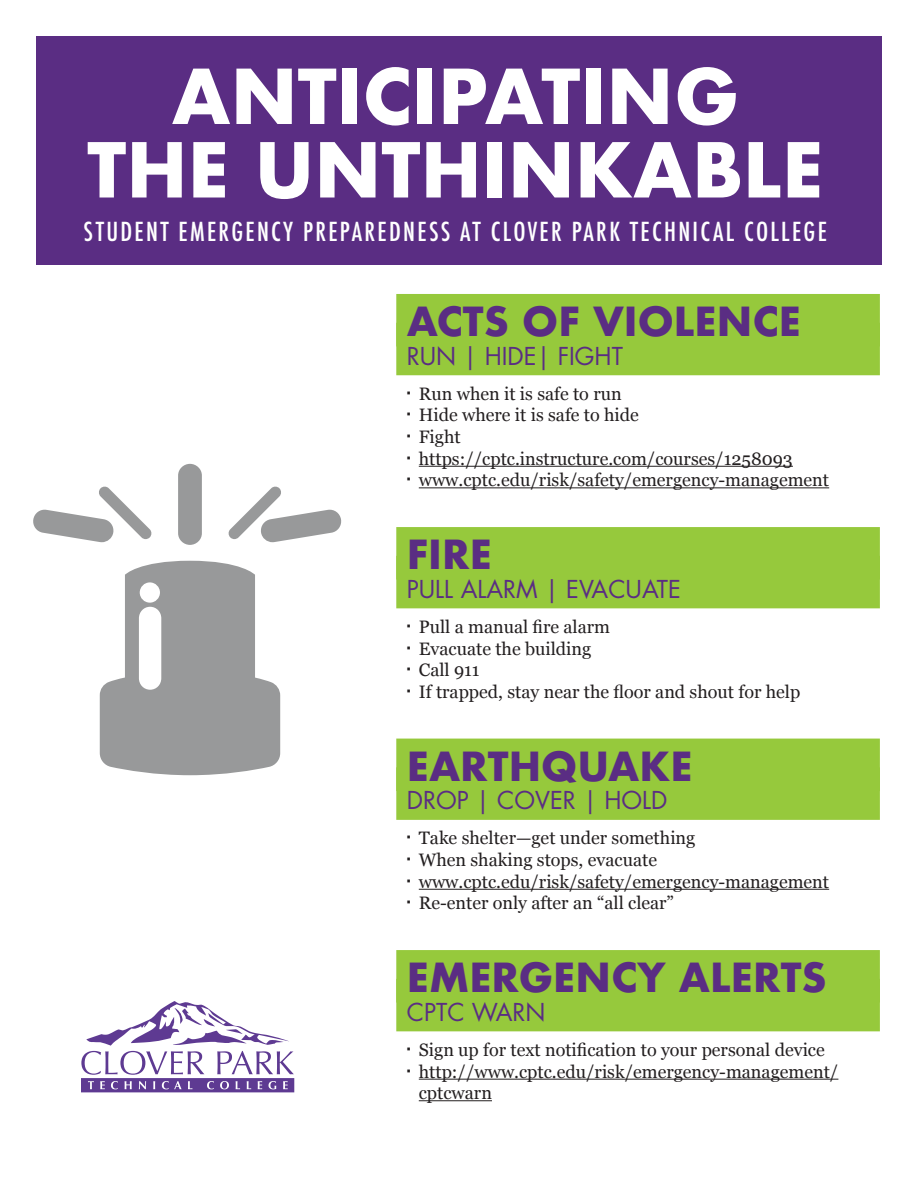
<style>
.page{position:relative;width:918px;height:1188px;background:#fff}
.page>*{position:absolute;margin:0;border:0;box-sizing:border-box;transform-origin:0 0}
.t1{font:700 73.5px/73.5px "Futura";color:#fff;text-align:center}
.t2{font:700 39px "Futura";color:#5a2d83}
.t3{font:500 condensed 25.5px "Futura";letter-spacing:.09em;color:#fff}
.t4{font:24px "Futura";color:#5a2d83}
.t5{font:18px/21.6px "Georgia";color:#231f20}
.s1{font-family:"Impact"}
</style>
<div class="page">
<div style="left:36px;top:36px;width:846px;height:229px;background:#5a2d83"></div>
<svg style="left:81px;top:1001px;width:213px;height:91px"></svg>
<div style="left:396px;top:294px;width:484px;height:52px;background:#96c93c"></div>
<div style="left:396px;top:323px;width:484px;height:52px;background:#96c93c"></div>
<hr style="left:419px;top:466px;width:374px;height:1px;background:#231f20">
<hr style="left:419px;top:487px;width:410px;height:1px;background:#231f20">
<div style="left:396px;top:527px;width:484px;height:53px;background:#96c93c"></div>
<div style="left:396px;top:556px;width:484px;height:52px;background:#96c93c"></div>
<div style="left:396px;top:739px;width:484px;height:52px;background:#96c93c"></div>
<div style="left:396px;top:767px;width:484px;height:53px;background:#96c93c"></div>
<hr style="left:419px;top:889px;width:410px;height:1px;background:#231f20">
<div style="left:396px;top:950px;width:484px;height:53px;background:#96c93c"></div>
<div style="left:396px;top:979px;width:484px;height:52px;background:#96c93c"></div>
<hr style="left:419px;top:1079px;width:419px;height:1px;background:#231f20">
<hr style="left:419px;top:1100px;width:73px;height:1px;background:#231f20">
<svg style="left:100px;top:561px;width:180px;height:214px"></svg>
<div style="left:178px;top:464px;width:24px;height:81px;background:#98999a;border-radius:12px"></div>
<svg style="left:228px;top:486px;width:114px;height:56px"></svg>
<svg style="left:33px;top:486px;width:119px;height:56px"></svg>
<h1 class="t1" style="left:87px;top:60px;width:738px">ANTICIPATING<br>THE UNTHINKABLE</h1>
<h3 class="t3" style="left:84px;top:215px;width:745px">STUDENT EMERGENCY PREPAREDNESS AT CLOVER PARK TECHNICAL COLLEGE</h3>
<h2 class="t2" style="left:407px;top:293px;width:396px">ACTS OF VIOLENCE</h2>
<h3 class="t4" style="left:407px;top:341px;width:218px">RUN | HIDE| FIGHT</h3>
<p class="t5" style="left:407px;top:382px;width:424px"><span class="s1">∙</span> Run when it is safe to run<br><span class="s1">∙</span> Hide where it is safe to hide<br><span class="s1">∙</span> Fight<br><span class="s1">∙</span> https://cptc.instructure.com/courses/1258093<br><span class="s1">∙</span> www.cptc.edu/risk/safety/emergency-management</p>
<h2 class="t2" style="left:407px;top:526px;width:87px">FIRE</h2>
<h3 class="t4" style="left:407px;top:574px;width:276px">PULL ALARM | EVACUATE</h3>
<p class="t5" style="left:407px;top:615px;width:395px"><span class="s1">∙</span> Pull a manual fire alarm<br><span class="s1">∙</span> Evacuate the building<br><span class="s1">∙</span> Call 911<br><span class="s1">∙</span> If trapped, stay near the floor and shout for help</p>
<h2 class="t2" style="left:407px;top:738px;width:287px">EARTHQUAKE</h2>
<h3 class="t4" style="left:407px;top:785px;width:262px">DROP | COVER | HOLD</h3>
<p class="t5" style="left:407px;top:827px;width:424px"><span class="s1">∙</span> Take shelter—get under something<br><span class="s1">∙</span> When shaking stops, evacuate<br><span class="s1">∙</span> www.cptc.edu/risk/safety/emergency-management <span class="s1">∙</span> Re-enter only after an “all clear”</p>
<h2 class="t2" style="left:407px;top:949px;width:422px">EMERGENCY ALERTS</h2>
<h3 class="t4" style="left:407px;top:997px;width:140px">CPTC WARN</h3>
<p class="t5" style="left:407px;top:1038px;width:420px"><span class="s1">∙</span> Sign up for text notification to your personal device</p>
<p class="t5" style="left:407px;top:1060px;width:433px"><span class="s1">∙</span> http://www.cptc.edu/risk/emergency-management/</p>
<p class="t5" style="left:419px;top:1081px;width:75px">cptcwarn</p>
</div>
